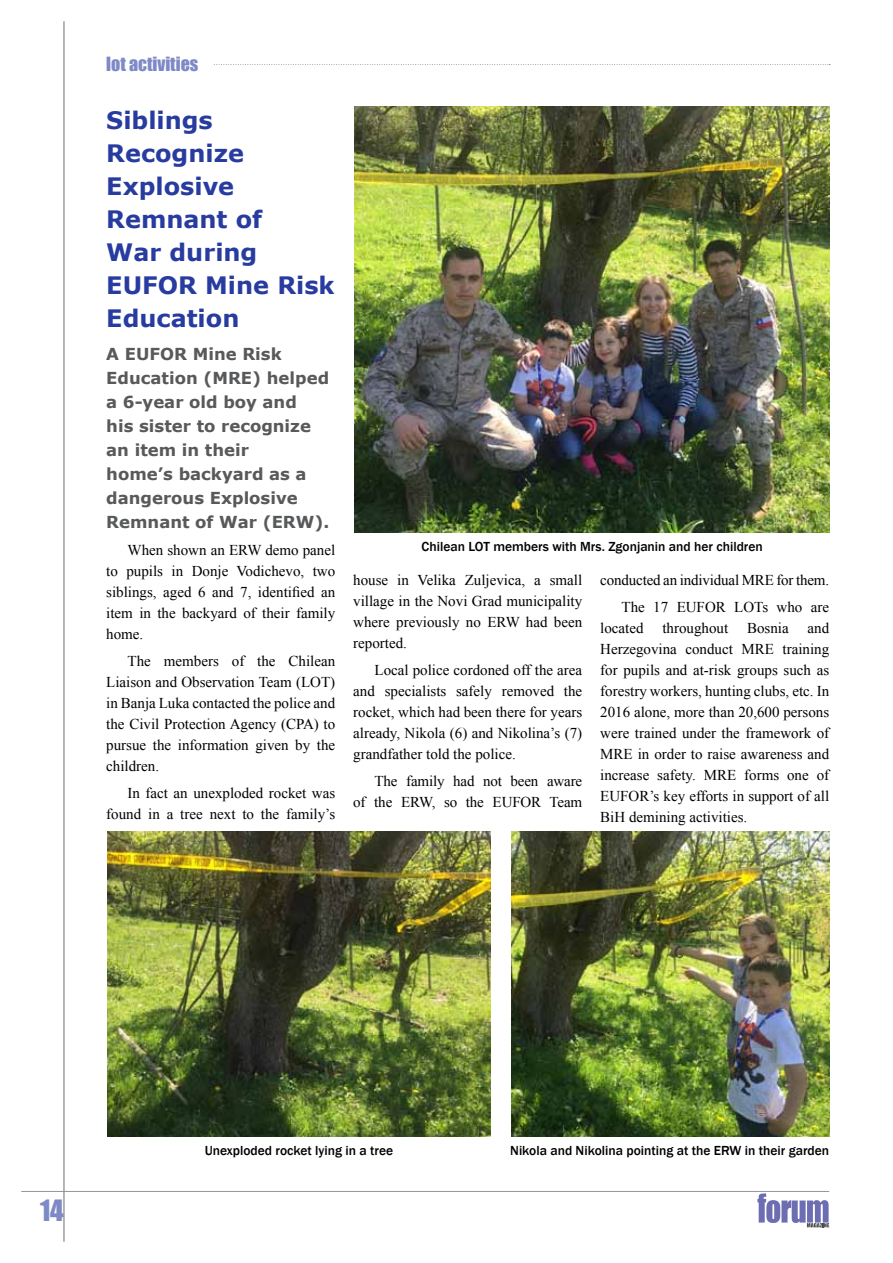
<style>
.page{position:relative;width:893px;height:1263px;background:#fff}
.page>*{position:absolute;margin:0;border:0;box-sizing:border-box;transform-origin:0 0}
.t1{font:27px "Impact";color:#7e8ac6}
.t2{font:700 24px/33px "Verdana";color:#283ca0}
.t3{font:18px "Impact";color:#7e8ac6}
.t4{font:700 16.5px/24px "Verdana";color:#58595b}
.t5{font:15px/21px "Times New Roman";color:#000;text-align:justify}
.t6{font:500 13.5px "Franklin Gothic";color:#000}
</style>
<div class="page">
<svg style="left:757px;top:1193px;width:72px;height:34px"></svg>
<hr style="left:64px;top:21px;width:1px;height:1221px;background:#6d6e71">
<hr style="left:21px;top:1191px;width:808px;height:1px;background:#939598">
<svg style="left:213px;top:64px;width:617px;height:1px"></svg>
<img style="left:354px;top:106px;width:475px;height:427px">
<img style="left:107px;top:831px;width:383px;height:306px">
<img style="left:512px;top:831px;width:317px;height:306px">
<p class="t3" style="left:106px;top:50px;width:94px">lot activities</p>
<h2 class="t2" style="left:106px;top:103px;width:230px">Siblings<br>Recognize<br>Explosive<br>Remnant of<br>War during<br>EUFOR Mine Risk<br>Education</h2>
<p class="t4" style="left:106px;top:342px;width:225px">A EUFOR Mine Risk<br>Education (MRE) helped a 6-year old boy and<br>his sister to recognize an item in their<br>home’s backyard as a dangerous Explosive<br>Remnant of War (ERW).</p>
<p class="t5" style="left:106px;top:539px;width:230px;text-indent:21px">When shown an ERW demo panel to pupils in Donje Vodichevo, two siblings, aged 6 and 7, identified an item in the backyard of their family home.</p>
<p class="t5" style="left:106px;top:650px;width:230px;text-indent:21px">The members of the Chilean Liaison and Observation Team (LOT) in Banja Luka contacted the police and the Civil Protection Agency (CPA) to pursue the information given by the children.</p>
<p class="t5" style="left:106px;top:782px;width:230px;text-align:right">In fact an unexploded rocket was found in a tree next to the family’s</p>
<p class="t6" style="left:422px;top:538px;width:343px">Chilean LOT members with Mrs. Zgonjanin and her children</p>
<p class="t5" style="left:353px;top:569px;width:230px">house in Velika Zuljevica, a small village in the Novi Grad municipality where previously no ERW had been reported.</p>
<p class="t5" style="left:353px;top:659px;width:230px;text-indent:21px">Local police cordoned off the area and specialists safely removed the rocket, which had been there for years already, Nikola (6) and Nikolina’s (7) grandfather told the police.</p>
<p class="t5" style="left:353px;top:770px;width:230px;text-align:right">The family had not been aware<br>of the ERW, so the EUFOR Team</p>
<p class="t5" style="left:600px;top:566px;width:230px;line-height:27px;text-align:right">conducted an individual MRE for them.<br>The 17 EUFOR LOTs who are</p>
<p class="t5" style="left:600px;top:617px;width:45px">located</p>
<p class="t5" style="left:662px;top:617px;width:67px">throughout</p>
<p class="t5" style="left:747px;top:617px;width:43px">Bosnia</p>
<p class="t5" style="left:600px;top:617px;width:230px;text-indent:207px">and Herzegovina conduct MRE training for pupils and at-risk groups such as forestry workers, hunting clubs, etc. In 2016 alone, more than 20,600 persons were trained under the framework of MRE in order to raise awareness and increase safety. MRE forms one of EUFOR’s key efforts in support of all BiH demining activities.</p>
<h1 class="t1" style="left:40px;top:1189px;width:25px">14</h1>
<p class="t6" style="left:205px;top:1142px;width:190px">Unexploded rocket lying in a tree</p>
<p class="t6" style="left:510px;top:1142px;width:320px">Nikola and Nikolina pointing at the ERW in their garden</p>
</div>
